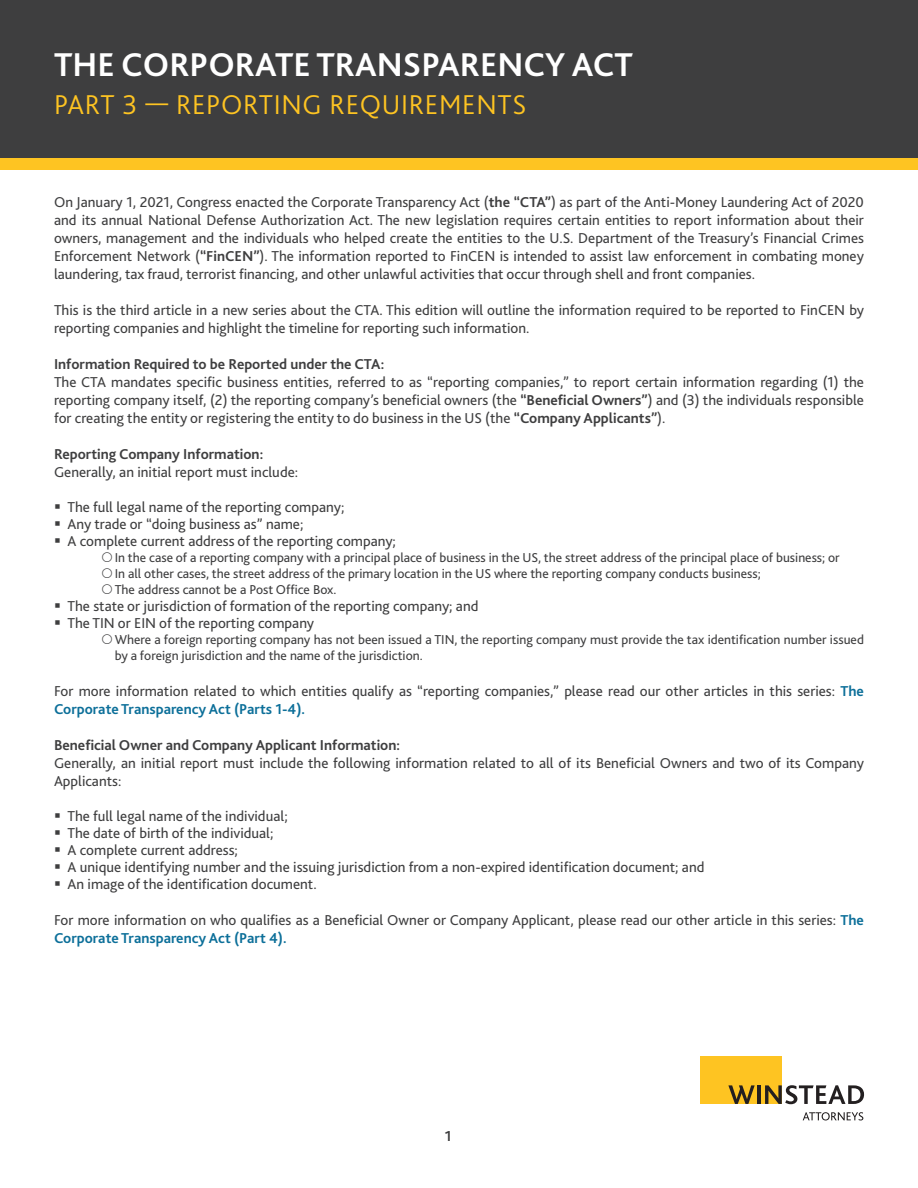
<style>
.page{position:relative;width:918px;height:1188px;background:#fff}
.page>*{position:absolute;margin:0;border:0;box-sizing:border-box;transform-origin:0 0}
.t1{font:700 34.5px "Bliss 2";color:#fff}
.t2{font:300 28.5px "Bliss 2";letter-spacing:.025em;color:#fec422}
.Paragraph{font:15px/18px "Bliss 2";color:#3e3e3f}
.Paragraph-2{font:700 15px "Bliss 2";color:#3e3e3f}
.Paragraph_Rep_Heading{font:700 15px "Bliss 2";color:#3e3e3f}
.t3{font:13.5px/16.2px "Bliss 2";color:#3e3e3f}
.s1{font-weight:700}
.s2{font-weight:700;color:#0c6f99}
</style>
<div class="page">
<div style="left:0;top:0;width:918px;height:159px;background:#3e3e3f"></div>
<div style="left:0;top:158px;width:918px;height:12px;background:#fec422"></div>
<div style="left:700px;top:1056px;width:82px;height:48px;background:#fec422"></div>
<svg style="left:728px;top:1085px;width:27px;height:19px"></svg>
<hr style="left:757px;top:1085px;width:4px;height:19px;background:#231f20">
<svg style="left:765px;top:1085px;width:99px;height:19px"></svg>
<svg style="left:803px;top:1112px;width:60px;height:8px"></svg>
<p class="t1" style="left:54px;top:43px;width:580px">THE CORPORATE TRANSPARENCY ACT</p>
<p class="t2" style="left:54px;top:87px;width:474px">PART 3 — REPORTING REQUIREMENTS</p>
<p class="Paragraph" style="left:54px;top:193px;width:812px;text-align:justify">On January 1, 2021, Congress enacted the Corporate Transparency Act (<span class="s1">the “CTA”</span>) as part of the Anti-Money Laundering Act of 2020 and its annual National Defense Authorization Act. The new legislation requires certain entities to report information about their owners, management and the individuals who helped create the entities to the U.S. Department of the Treasury’s Financial Crimes Enforcement Network (<span class="s1">“FinCEN”</span>). The information reported to FinCEN is intended to assist law enforcement in combating money laundering, tax fraud, terrorist financing, and other unlawful activities that occur through shell and front companies.</p>
<p class="Paragraph" style="left:54px;top:301px;width:812px">This is the third article in a new series about the CTA. This edition will outline the information required to be reported to FinCEN by reporting companies and highlight the timeline for reporting such information.</p>
<p class="Paragraph-2" style="left:54px;top:355px;width:332px">Information Required to be Reported under the CTA:</p>
<p class="Paragraph" style="left:54px;top:373px;width:812px;text-align:justify">The CTA mandates specific business entities, referred to as “reporting companies,” to report certain information regarding (1) the reporting company itself, (2) the reporting company’s beneficial owners (the <span class="s1">“Beneficial Owners”</span>) and (3) the individuals responsible for creating the entity or registering the entity to do business in the US (the <span class="s1">“Company Applicants”</span>).</p>
<p class="Paragraph-2" style="left:54px;top:445px;width:211px">Reporting Company Information:</p>
<p class="Paragraph" style="left:54px;top:463px;width:246px">Generally, an initial report must include:</p>
<p class="Paragraph" style="left:68px;top:498px;width:278px">The full legal name of the reporting company;</p>
<p class="Paragraph" style="left:68px;top:514px;width:237px">Any trade or “doing business as” name;</p>
<p class="Paragraph" style="left:68px;top:531px;width:330px">A complete current address of the reporting company;</p>
<p class="t3" style="left:115px;top:549px;width:726px">In the case of a reporting company with a principal place of business in the US, the street address of the principal place of business; or</p>
<p class="t3" style="left:115px;top:565px;width:648px">In all other cases, the street address of the primary location in the US where the reporting company conducts business;</p>
<p class="t3" style="left:115px;top:581px;width:223px">The address cannot be a Post Office Box.</p>
<p class="Paragraph" style="left:68px;top:597px;width:413px">The state or jurisdiction of formation of the reporting company; and</p>
<p class="Paragraph" style="left:68px;top:614px;width:248px">The TIN or EIN of the reporting company</p>
<p class="t3" style="left:115px;top:631px;width:751px">Where a foreign reporting company has not been issued a TIN, the reporting company must provide the tax identification number issued by a foreign jurisdiction and the name of the jurisdiction.</p>
<p class="Paragraph" style="left:54px;top:682px;width:811px">For more information related to which entities qualify as “reporting companies,” please read our other articles in this series: <span class="s2">The<br>Corporate Transparency Act (Parts 1-4).</span></p>
<p class="Paragraph-2" style="left:54px;top:736px;width:348px">Beneficial Owner and Company Applicant Information:</p>
<p class="Paragraph" style="left:54px;top:754px;width:811px">Generally, an initial report must include the following information related to all of its Beneficial Owners and two of its Company<br>Applicants:</p>
<p class="Paragraph" style="left:68px;top:807px;width:222px">The full legal name of the individual;</p>
<p class="Paragraph" style="left:68px;top:824px;width:207px">The date of birth of the individual;</p>
<p class="Paragraph" style="left:68px;top:841px;width:172px">A complete current address;</p>
<p class="Paragraph" style="left:68px;top:858px;width:639px">A unique identifying number and the issuing jurisdiction from a non-expired identification document; and</p>
<p class="Paragraph" style="left:68px;top:874px;width:251px">An image of the identification document.</p>
<p class="Paragraph" style="left:54px;top:910px;width:811px">For more information on who qualifies as a Beneficial Owner or Company Applicant, please read our other article in this series: <span class="s2">The<br>Corporate Transparency Act (Part 4).</span></p>
<p class="Paragraph_Rep_Heading" style="left:445px;top:1127px;width:8px">1</p>
</div>
